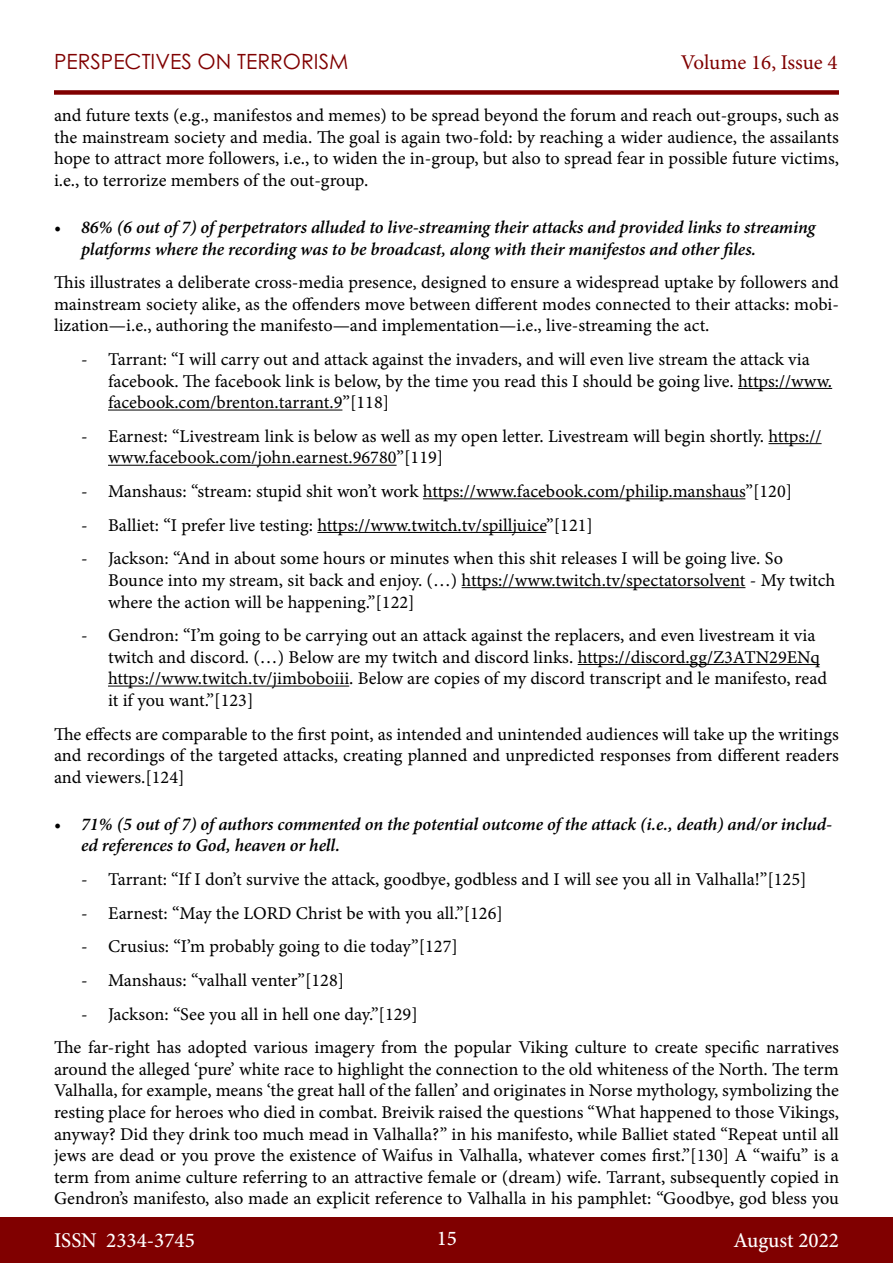
<style>
.page{position:relative;width:893px;height:1263px;background:#fff}
.page>*{position:absolute;margin:0;border:0;box-sizing:border-box;transform-origin:0 0}
.t1{font:500 21px "Minion Pro";color:#fff}
.t2{font:21px "Century Gothic Pro";color:#800000}
.t3{font:21px "Minion Pro";letter-spacing:-.005em;color:#800000}
.t4{font:18px/21.6px "Minion Pro Capt";letter-spacing:-.005em;color:#000}
.t5{font:italic 600 18px/21.6px "Minion Pro";letter-spacing:-.005em;color:#000}
</style>
<div class="page">
<div style="left:0;top:1217px;width:893px;height:46px;background:#800000"></div>
<div style="left:54px;top:90px;width:785px;height:5px;background:#800000"></div>
<hr style="left:738px;top:388px;width:94px;height:1px;background:#000">
<hr style="left:108px;top:410px;width:234px;height:1px;background:#000">
<hr style="left:768px;top:443px;width:54px;height:1px;background:#000">
<hr style="left:108px;top:465px;width:289px;height:1px;background:#000">
<hr style="left:423px;top:498px;width:322px;height:1px;background:#000">
<hr style="left:317px;top:532px;width:229px;height:1px;background:#000">
<hr style="left:462px;top:587px;width:283px;height:1px;background:#000">
<hr style="left:578px;top:664px;width:242px;height:1px;background:#000">
<hr style="left:108px;top:686px;width:241px;height:1px;background:#000">
<p class="t2" style="left:54px;top:49px;width:296px">PERSPECTIVES ON TERRORISM</p>
<p class="t3" style="left:681px;top:48px;width:158px">Volume 16, Issue 4</p>
<p class="t4" style="left:54px;top:105px;width:787px;text-align:justify">and future texts (e.g., manifestos and memes) to be spread beyond the forum and reach out-groups, such as the mainstream society and media. The goal is again two-fold: by reaching a wider audience, the assailants hope to attract more followers, i.e., to widen the in-group, but also to spread fear in possible future victims, i.e., to terrorize members of the out-group.</p>
<p class="t5" style="left:81px;top:216px;width:736px;text-indent:-27px">• 86% (6 out of 7) of perpetrators alluded to live-streaming their attacks and provided links to streaming platforms where the recording was to be broadcast, along with their manifestos and other files.</p>
<p class="t4" style="left:54px;top:272px;width:786px;text-align:justify">This illustrates a deliberate cross-media presence, designed to ensure a widespread uptake by followers and mainstream society alike, as the offenders move between different modes connected to their attacks: mobi&shy;lization—i.e., authoring the manifesto—and implementation—i.e., live-streaming the act.</p>
<p class="t4" style="left:108px;top:348px;width:726px;text-indent:-27px">- Tarrant: “I will carry out and attack against the invaders, and will even live stream the attack via facebook. The facebook link is below, by the time you read this I should be going live. https://www. facebook.com/brenton.tarrant.9”[118]</p>
<p class="t4" style="left:108px;top:425px;width:715px;text-indent:-27px">- Earnest: “Livestream link is below as well as my open letter. Livestream will begin shortly. https:// www.facebook.com/john.earnest.96780”[119]</p>
<p class="t4" style="left:81px;top:480px;width:713px">- Manshaus: “stream: stupid shit won’t work https://www.facebook.com/philip.manshaus”[120]</p>
<p class="t4" style="left:81px;top:514px;width:513px">- Balliet: “I prefer live testing: https://www.twitch.tv/spilljuice”[121]</p>
<p class="t4" style="left:108px;top:548px;width:729px;text-indent:-27px">- Jackson: “And in about some hours or minutes when this shit releases I will be going live. So<br>Bounce into my stream, sit back and enjoy. (…) https://www.twitch.tv/spectatorsolvent - My twitch where the action will be happening.”[122]</p>
<p class="t4" style="left:108px;top:624px;width:721px;text-indent:-27px">- Gendron: “I’m going to be carrying out an attack against the replacers, and even livestream it via twitch and discord. (…) Below are my twitch and discord links. https://discord.gg/Z3ATN29ENq https://www.twitch.tv/jimboboiii. Below are copies of my discord transcript and le manifesto, read it if you want.”[123]</p>
<p class="t4" style="left:54px;top:723px;width:786px;text-align:justify">The effects are comparable to the first point, as intended and unintended audiences will take up the writings and recordings of the targeted attacks, creating planned and unpredicted responses from different readers and viewers.[124]</p>
<p class="t5" style="left:81px;top:813px;width:753px;text-indent:-27px">• 71% (5 out of 7) of authors commented on the potential outcome of the attack (i.e., death) and/or includ&shy;ed references to God, heaven or hell.</p>
<p class="t4" style="left:81px;top:868px;width:727px">- Tarrant: “If I don’t survive the attack, goodbye, godbless and I will see you all in Valhalla!”[125]</p>
<p class="t4" style="left:81px;top:902px;width:423px">- Earnest: “May the LORD Christ be with you all.”[126]</p>
<p class="t4" style="left:81px;top:936px;width:378px">- Crusius: “I’m probably going to die today”[127]</p>
<p class="t4" style="left:81px;top:969px;width:265px">- Manshaus: “valhall venter”[128]</p>
<p class="t4" style="left:54px;top:997px;width:786px;line-height:33.6px;text-indent:27px">- Jackson: “See you all in hell one day.”[129]<br>The far-right has adopted various imagery from the popular Viking culture to create specific narratives</p>
<p class="t4" style="left:54px;top:1058px;width:787px;text-align:justify">around the alleged ‘pure’ white race to highlight the connection to the old whiteness of the North. The term Valhalla, for example, means ‘the great hall of the fallen’ and originates in Norse mythology, symbolizing the resting place for heroes who died in combat. Breivik raised the questions “What happened to those Vikings, anyway? Did they drink too much mead in Valhalla?” in his manifesto, while Balliet stated “Repeat until all jews are dead or you prove the existence of Waifus in Valhalla, whatever comes first.”[130] A “waifu” is a term from anime culture referring to an attractive female or (dream) wife. Tarrant, subsequently copied in Gendron’s manifesto, also made an explicit reference to Valhalla in his pamphlet: “Goodbye, god bless you</p>
<p class="t1" style="left:54px;top:1226px;width:142px">ISSN 2334-3745</p>
<p class="t1" style="left:437px;top:1224px;width:22px">15</p>
<p class="t1" style="left:733px;top:1226px;width:107px">August 2022</p>
</div>
